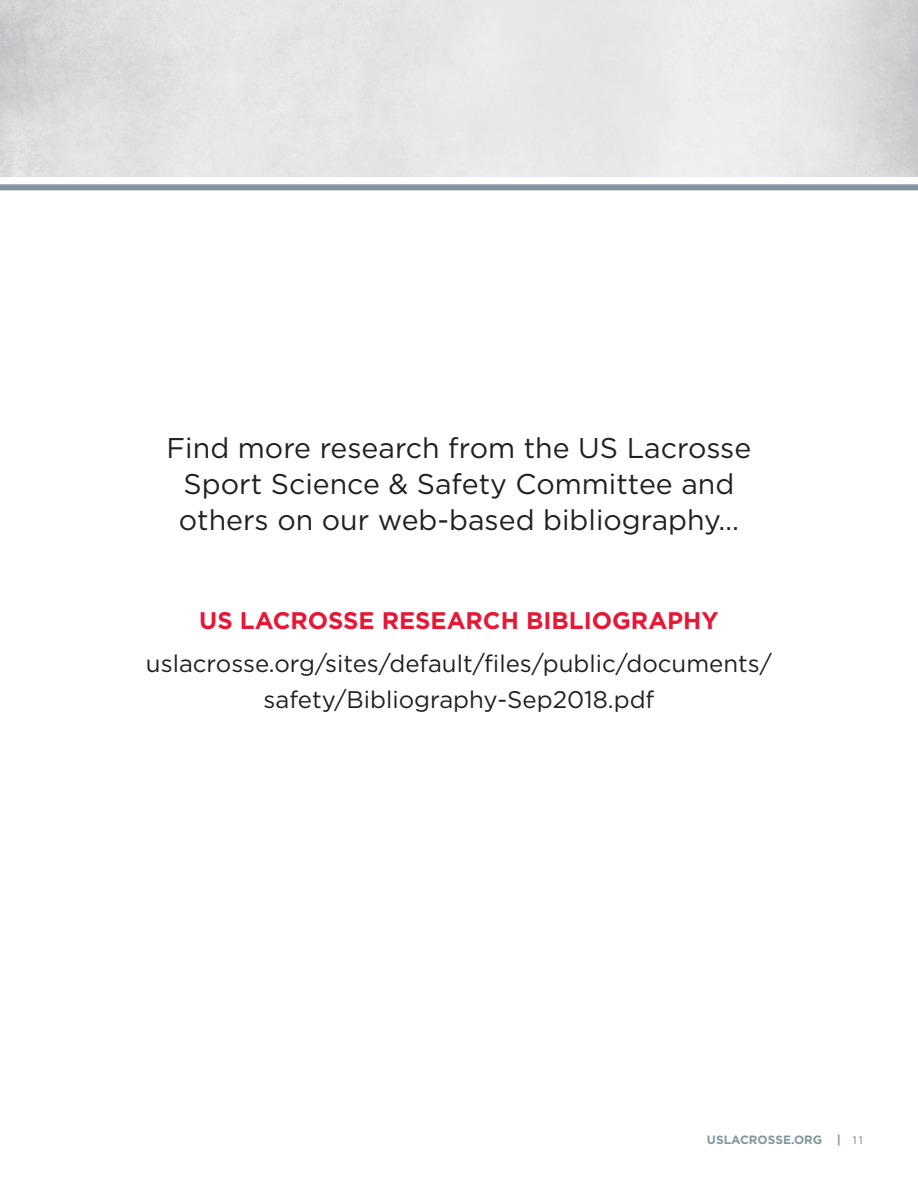
<style>
.page{position:relative;width:918px;height:1188px;background:#fff}
.page>*{position:absolute;margin:0;border:0;box-sizing:border-box;transform-origin:0 0}
.title_name{font:28.5px/36px "Gotham";color:#231f20;text-align:center}
.title_name-2{font:24px/36px "Gotham";color:#231f20;text-align:center}
.title_name-3{font:700 24px "Gotham";color:#e51836}
.t1{font:700 12px "Gotham";color:#83969f}
.s1{font-family:"Myriad Pro";font-weight:400}
</style>
<div class="page">
<div style="left:0;top:184px;width:918px;height:6px;background:#83969f"></div>
<p class="title_name" style="left:167px;top:429px;width:586px">Find more research from the US Lacrosse<br>Sport Science &amp; Safety Committee and others on our web-based bibliography…</p>
<p class="title_name-3" style="left:199px;top:607px;width:521px">US LACROSSE RESEARCH BIBLIOGRAPHY</p>
<p class="title_name-2" style="left:146px;top:645px;width:628px">uslacrosse.org/sites/default/files/public/documents/ safety/Bibliography-Sep2018.pdf</p>
<p class="t1" style="left:707px;top:1133px;width:159px">USLACROSSE.ORG | <span class="s1">11</span></p>
</div>
